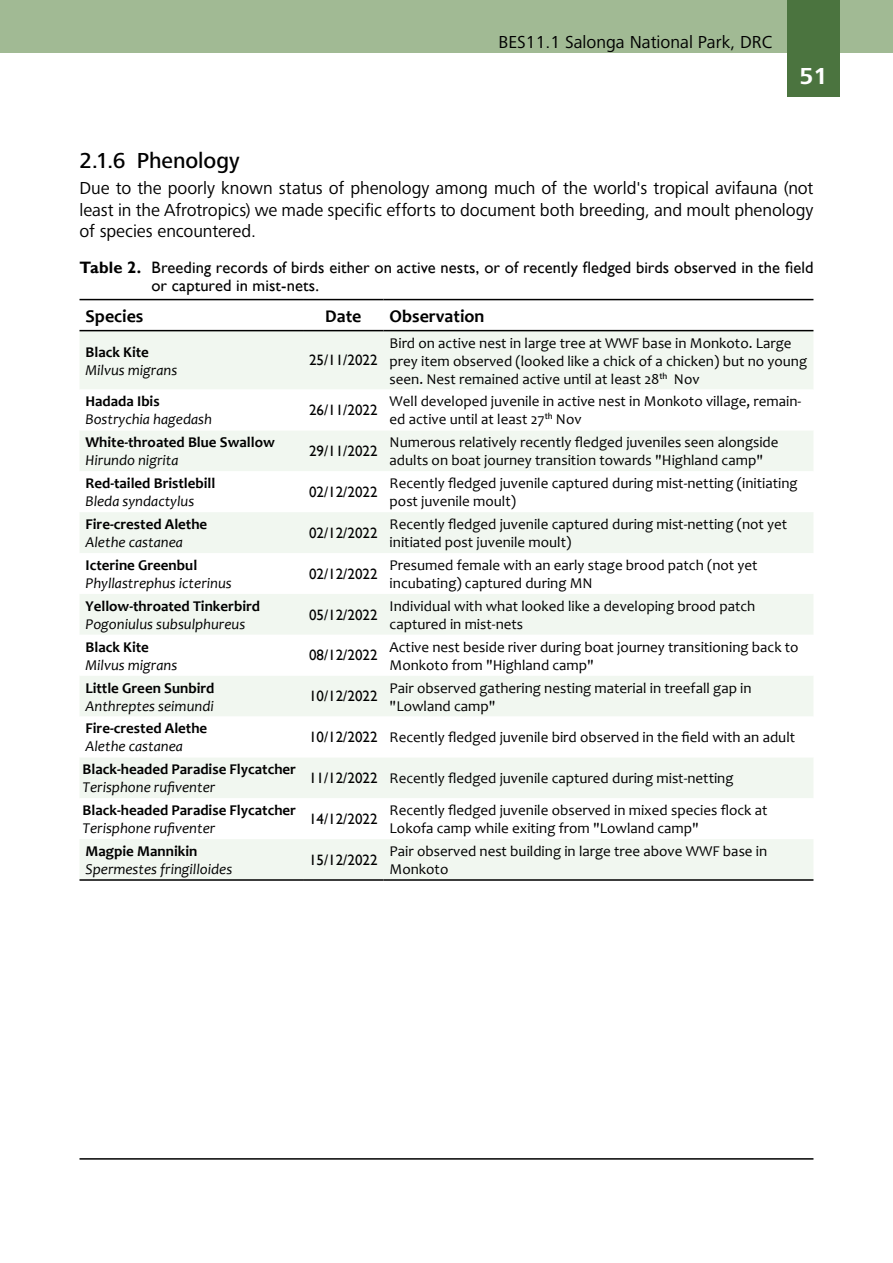
<style>
.page{position:relative;width:893px;height:1263px;background:#fff}
.page>*{position:absolute;margin:0;border:0;box-sizing:border-box;transform-origin:0 0}
.t1{font:700 24px "Frutiger Next";color:#fff}
.t2{font:500 22.5px "Frutiger Next";color:#000}
.t3{font:18px/21.6px "Frutiger Next";color:#000;text-align:justify}
.t4{font:700 18px "Candara";color:#000}
.t5{font:16.5px/18px "Gill Sans";letter-spacing:.005em;color:#000}
.t6{font:15px/18px "Candara";color:#000}
.t7{font:700 15px "Candara";color:#000}
.t8{font:italic 15px "Candara";color:#000}
.t9{font:15px "Gill Sans";color:#000}
.s1{font-weight:700}
.s2{font-family:"Gill Sans"}
</style>
<div class="page">
<div style="left:0;top:0;width:893px;height:53px;background:#a1ba94"></div>
<div style="left:787px;top:0;width:53px;height:97px;background:#4b743f"></div>
<hr style="left:79px;top:1158px;width:734px;height:2px;background:#000">
<div style="left:80px;top:331px;width:733px;height:548px;background:#f1f7f0"></div>
<svg style="left:80px;top:389px;width:733px;height:450px"></svg>
<hr style="left:80px;top:299px;width:223px;height:1px;background:#000">
<hr style="left:303px;top:299px;width:81px;height:1px;background:#000">
<hr style="left:384px;top:299px;width:429px;height:1px;background:#000">
<hr style="left:80px;top:330px;width:223px;height:1px;background:#000">
<hr style="left:303px;top:330px;width:81px;height:1px;background:#000">
<hr style="left:384px;top:330px;width:429px;height:1px;background:#000">
<hr style="left:80px;top:879px;width:223px;height:2px;background:#000">
<hr style="left:303px;top:879px;width:81px;height:2px;background:#000">
<hr style="left:384px;top:879px;width:429px;height:2px;background:#000">
<p class="t3" style="left:499px;top:31px;width:275px">BES11.1 Salonga National Park, DRC</p>
<h1 class="t1" style="left:799px;top:62px;width:30px">51</h1>
<h2 class="t2" style="left:80px;top:148px;width:162px">2.1.6 Phenology</h2>
<p class="t3" style="left:80px;top:177px;width:735px">Due to the poorly known status of phenology among much of the world's tropical avifauna (not least in the Afrotropics) we made specific efforts to document both breeding, and moult phenology of species encountered.</p>
<p class="t5" style="left:152px;top:259px;width:663px;text-indent:-72px"><span class="s1">Table 2.</span> Breeding records of birds either on active nests, or of recently fledged birds observed in the field or captured in mist-nets.</p>
<p class="t4" style="left:86px;top:304px;width:59px">Species</p>
<p class="t4" style="left:325px;top:304px;width:38px">Date</p>
<p class="t4" style="left:390px;top:304px;width:96px">Observation</p>
<p class="t7" style="left:86px;top:342px;width:65px">Black Kite</p>
<p class="t8" style="left:86px;top:360px;width:93px">Milvus migrans</p>
<p class="t6" style="left:390px;top:333px;width:419px">Bird on active nest in large tree at WWF base in Monkoto. Large prey item observed (looked like a chick of a chicken) but no young seen. Nest remained active until at least 28<sup>th</sup> Nov</p>
<p class="t9" style="left:309px;top:351px;width:70px">25/11/2022</p>
<p class="t7" style="left:85px;top:392px;width:76px">Hadada Ibis</p>
<p class="t8" style="left:85px;top:410px;width:128px">Bostrychia hagedash</p>
<p class="t9" style="left:309px;top:401px;width:70px">26/11/2022</p>
<p class="t6" style="left:390px;top:392px;width:413px">Well developed juvenile in active nest in Monkoto village, remain&shy;ed active until at least 27<sup>th</sup> Nov</p>
<p class="t7" style="left:86px;top:433px;width:191px">White-throated Blue Swallow</p>
<p class="t8" style="left:86px;top:451px;width:95px">Hirundo nigrita</p>
<p class="t9" style="left:309px;top:442px;width:70px">29/11/2022</p>
<p class="t6" style="left:390px;top:433px;width:390px">Numerous relatively recently fledged juveniles seen alongside adults on boat journey transition towards "Highland camp"</p>
<p class="t7" style="left:86px;top:474px;width:131px">Red-tailed Bristlebill</p>
<p class="t8" style="left:86px;top:492px;width:110px">Bleda syndactylus</p>
<p class="t9" style="left:309px;top:483px;width:70px">02/12/2022</p>
<p class="t6" style="left:390px;top:474px;width:410px">Recently fledged juvenile captured during mist-netting (initiating post juvenile moult)</p>
<p class="t7" style="left:86px;top:515px;width:123px">Fire-crested Alethe</p>
<p class="t8" style="left:86px;top:533px;width:99px">Alethe castanea</p>
<p class="t9" style="left:309px;top:524px;width:70px">02/12/2022</p>
<p class="t6" style="left:390px;top:515px;width:399px">Recently fledged juvenile captured during mist-netting (not yet initiated post juvenile moult)</p>
<p class="t7" style="left:86px;top:556px;width:113px">Icterine Greenbul</p>
<p class="t8" style="left:86px;top:574px;width:148px">Phyllastrephus icterinus</p>
<p class="t9" style="left:309px;top:565px;width:70px">02/12/2022</p>
<p class="t6" style="left:390px;top:556px;width:370px">Presumed female with an early stage brood patch (not yet incubating) captured during MN</p>
<p class="t7" style="left:86px;top:596px;width:176px">Yellow-throated Tinkerbird</p>
<p class="t8" style="left:86px;top:614px;width:161px">Pogoniulus subsulphureus</p>
<p class="t9" style="left:309px;top:606px;width:70px">05/12/2022</p>
<p class="t6" style="left:390px;top:597px;width:367px">Individual with what looked like a developing brood patch captured in mist-nets</p>
<p class="t7" style="left:86px;top:637px;width:65px">Black Kite</p>
<p class="t8" style="left:86px;top:655px;width:93px">Milvus migrans</p>
<p class="t9" style="left:309px;top:647px;width:70px">08/12/2022</p>
<p class="t6" style="left:390px;top:638px;width:411px">Active nest beside river during boat journey transitioning back to<br>Monkoto from "Highland camp"</p>
<p class="t7" style="left:86px;top:678px;width:130px">Little Green Sunbird</p>
<p class="t8" style="left:86px;top:696px;width:130px">Anthreptes seimundi</p>
<p class="t9" style="left:309px;top:687px;width:70px">10/12/2022</p>
<p class="t6" style="left:390px;top:678px;width:364px">Pair observed gathering nesting material in treefall gap in "Lowland camp"</p>
<p class="t7" style="left:86px;top:719px;width:123px">Fire-crested Alethe</p>
<p class="t8" style="left:86px;top:737px;width:99px">Alethe castanea</p>
<p class="t6" style="left:309px;top:728px;width:488px"><span class="s2">10/12/2022</span> Recently fledged juvenile bird observed in the field with an adult</p>
<p class="t7" style="left:83px;top:760px;width:215px">Black-headed Paradise Flycatcher</p>
<p class="t8" style="left:83px;top:778px;width:134px">Terisphone rufiventer</p>
<p class="t6" style="left:309px;top:769px;width:426px"><span class="s2">11/12/2022</span> Recently fledged juvenile captured during mist-netting</p>
<p class="t7" style="left:83px;top:801px;width:215px">Black-headed Paradise Flycatcher</p>
<p class="t8" style="left:83px;top:819px;width:134px">Terisphone rufiventer</p>
<p class="t9" style="left:309px;top:810px;width:70px">14/12/2022</p>
<p class="t6" style="left:390px;top:801px;width:379px">Recently fledged juvenile observed in mixed species flock at<br>Lokofa camp while exiting from "Lowland camp"</p>
<p class="t7" style="left:86px;top:842px;width:113px">Magpie Mannikin</p>
<p class="t8" style="left:86px;top:860px;width:148px">Spermestes fringilloides</p>
<p class="t9" style="left:309px;top:851px;width:70px">15/12/2022</p>
<p class="t6" style="left:390px;top:842px;width:379px">Pair observed nest building in large tree above WWF base in<br>Monkoto</p>
</div>
